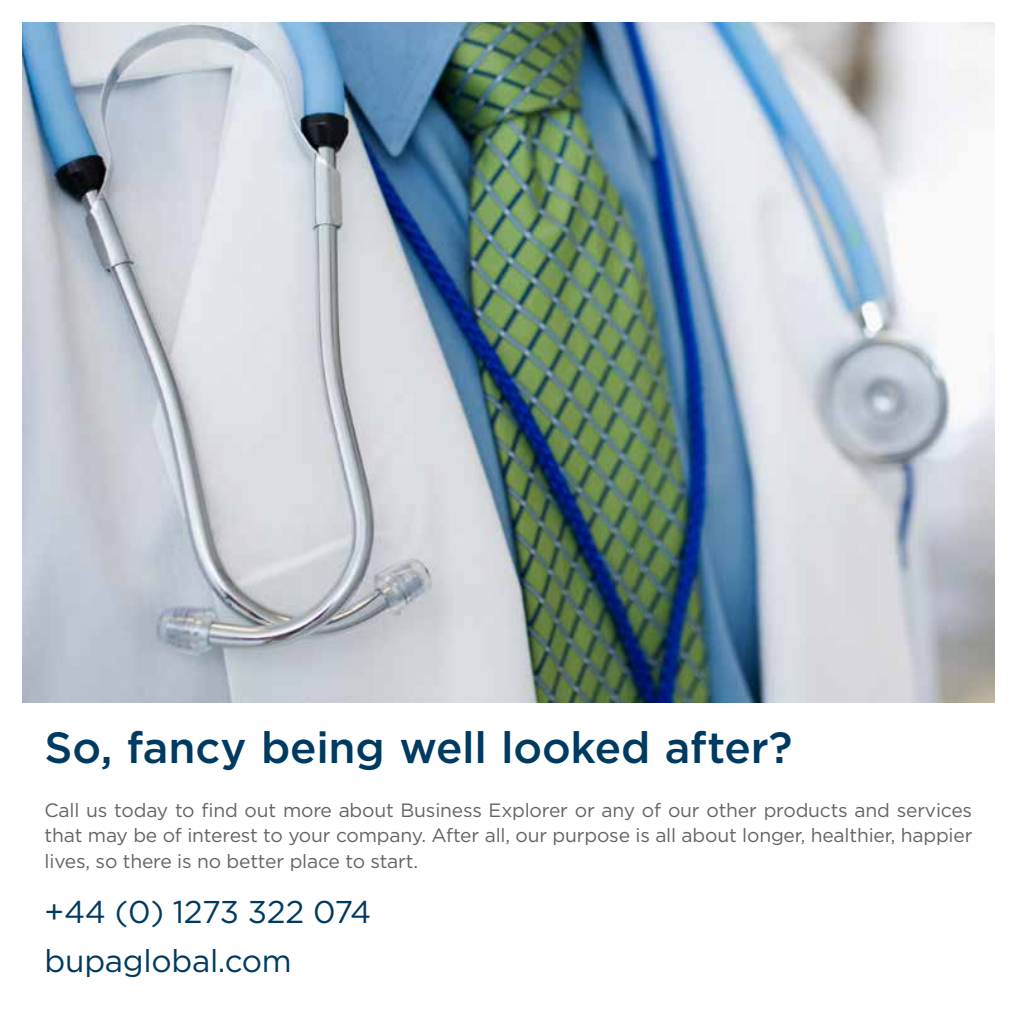
<style>
.page{position:relative;width:1017px;height:1017px;background:#fff}
.page>*{position:absolute;margin:0;border:0;box-sizing:border-box;transform-origin:0 0}
.t1{font:500 43.75px "Gotham";letter-spacing:-.005em;color:#003a60}
.t2{font:31.5px/49.4px "Gotham";letter-spacing:-.01em;color:#003a60}
.t3{font:19.25px/24.5px "Gotham";letter-spacing:-.01em;color:#636466}
</style>
<div class="page">
<img style="left:22px;top:22px;width:973px;height:680px">
<h1 class="t1" style="left:45px;top:719px;width:749px">So, fancy being well looked after?</h1>
<p class="t3" style="left:45px;top:798px;width:929px">Call us today to find out more about Business Explorer or any of our other products and services that may be of interest to your company. After all, our purpose is all about longer, healthier, happier</p>
<p class="t3" style="left:45px;top:849px;width:375px">lives, so there is no better place to start.</p>
<h2 class="t2" style="left:45px;top:886px;width:328px">+44 (0) 1273 322 074 bupaglobal.com</h2>
</div>
